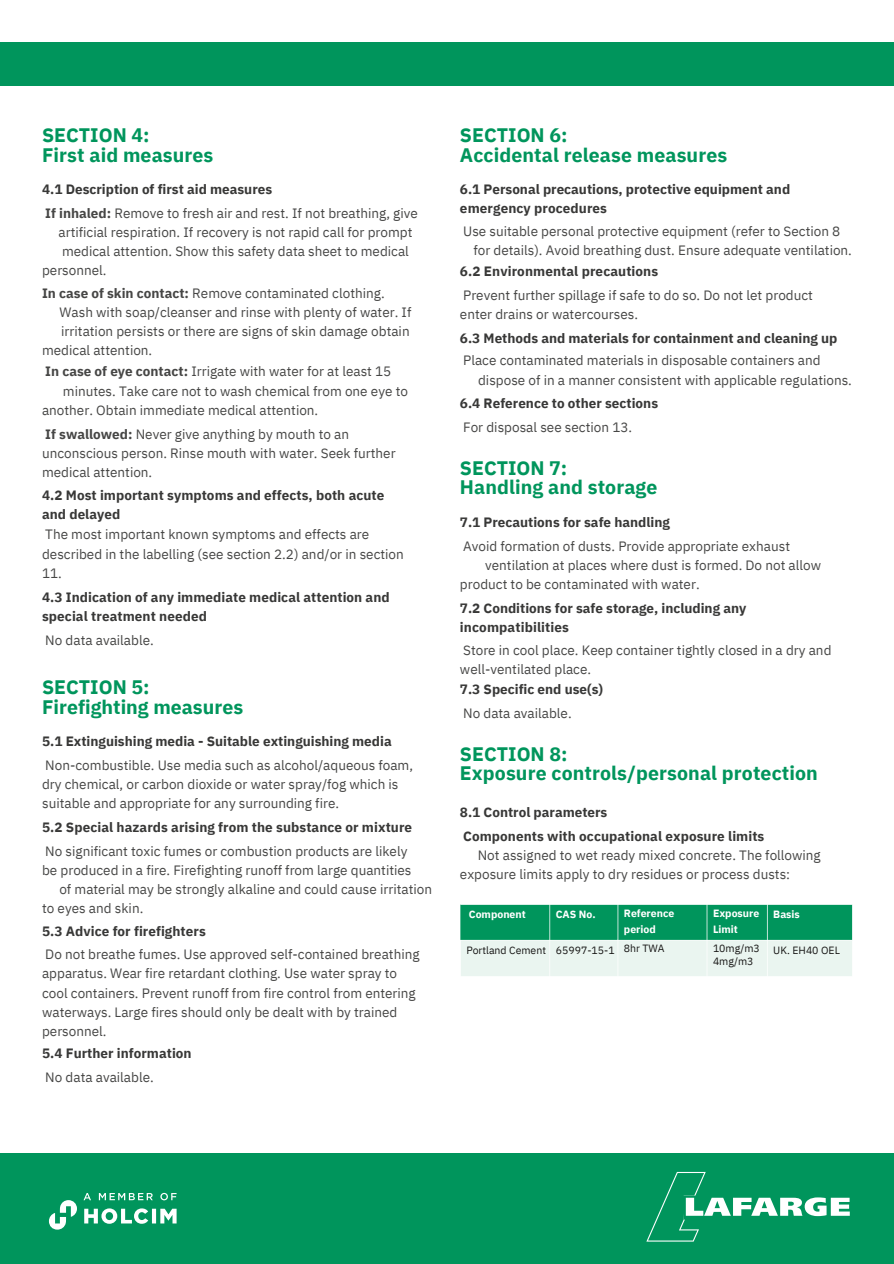
<style>
.page{position:relative;width:894px;height:1264px;background:#fff}
.page>*{position:absolute;margin:0;border:0;box-sizing:border-box;transform-origin:0 0}
.t1{font:700 19.5px/19.2px "IBM Plex Sans";letter-spacing:.005em;color:#00955c}
.t2{font:13.5px "IBM Plex Sans";color:#464645}
.t3{font:700 13.5px "IBM Plex Sans";color:#383837}
.t4{font:10.5px "IBM Plex Sans";color:#171615}
.t5{font:700 10.5px/15.8px "IBM Plex Sans";color:#fff}
.s1{font-weight:700}
</style>
<div class="page">
<div style="left:0;top:43px;width:893px;height:43px;background:#00955c"></div>
<div style="left:0;top:1152px;width:893px;height:111px;background:#00955c"></div>
<svg style="left:646px;top:1171px;width:203px;height:70px"></svg>
<svg style="left:84px;top:1208px;width:92px;height:15px"></svg>
<svg style="left:49px;top:1200px;width:28px;height:29px"></svg>
<svg style="left:83px;top:1192px;width:93px;height:8px"></svg>
<svg style="left:460px;top:904px;width:392px;height:72px;background:#79c6a8"></svg>
<p class="t1" style="left:42px;top:125px;width:109px">SECTION 4:</p>
<p class="t1" style="left:42px;top:145px;width:173px">First aid measures</p>
<p class="t3" style="left:42px;top:180px;width:231px">4.1 Description of first aid measures</p>
<p class="t2" style="left:45px;top:204px;width:374px"><span class="s1">If inhaled:</span> Remove to fresh air and rest. If not breathing, give</p>
<p class="t2" style="left:58px;top:223px;width:355px">artificial respiration. If recovery is not rapid call for prompt</p>
<p class="t2" style="left:62px;top:242px;width:348px">medical attention. Show this safety data sheet to medical</p>
<p class="t2" style="left:42px;top:261px;width:66px">personnel.</p>
<p class="t2" style="left:42px;top:284px;width:344px"><span class="s1">In case of skin contact:</span> Remove contaminated clothing.</p>
<p class="t2" style="left:59px;top:303px;width:353px">Wash with soap/cleanser and rinse with plenty of water. If</p>
<p class="t2" style="left:61px;top:322px;width:350px">irritation persists or there are signs of skin damage obtain</p>
<p class="t2" style="left:42px;top:341px;width:112px">medical attention.</p>
<p class="t2" style="left:45px;top:362px;width:347px"><span class="s1">In case of eye contact:</span> Irrigate with water for at least 15</p>
<p class="t2" style="left:63px;top:382px;width:346px">minutes. Take care not to wash chemical from one eye to</p>
<p class="t2" style="left:42px;top:401px;width:278px">another. Obtain immediate medical attention.</p>
<p class="t2" style="left:45px;top:425px;width:305px"><span class="s1">If swallowed:</span> Never give anything by mouth to an</p>
<p class="t2" style="left:42px;top:444px;width:355px">unconscious person. Rinse mouth with water. Seek further</p>
<p class="t2" style="left:42px;top:463px;width:112px">medical attention.</p>
<p class="t3" style="left:42px;top:486px;width:344px">4.2 Most important symptoms and effects, both acute</p>
<p class="t3" style="left:42px;top:505px;width:80px">and delayed</p>
<p class="t2" style="left:45px;top:525px;width:325px">The most important known symptoms and effects are</p>
<p class="t2" style="left:42px;top:545px;width:363px">described in the labelling (see section 2.2) and/or in section</p>
<p class="t2" style="left:42px;top:564px;width:21px">11.</p>
<p class="t3" style="left:42px;top:588px;width:349px">4.3 Indication of any immediate medical attention and</p>
<p class="t3" style="left:42px;top:607px;width:166px">special treatment needed</p>
<p class="t2" style="left:45px;top:631px;width:110px">No data available.</p>
<p class="t1" style="left:42px;top:677px;width:202px">SECTION 5:<br>Firefighting measures</p>
<p class="t3" style="left:42px;top:732px;width:351px">5.1 Extinguishing media - Suitable extinguishing media</p>
<p class="t2" style="left:45px;top:756px;width:369px">Non-combustible. Use media such as alcohol/aqueous foam,</p>
<p class="t2" style="left:42px;top:775px;width:358px">dry chemical, or carbon dioxide or water spray/fog which is</p>
<p class="t2" style="left:42px;top:794px;width:298px">suitable and appropriate for any surrounding fire.</p>
<p class="t3" style="left:42px;top:818px;width:371px">5.2 Special hazards arising from the substance or mixture</p>
<p class="t2" style="left:45px;top:841px;width:363px">No significant toxic fumes or combustion products are likely</p>
<p class="t2" style="left:42px;top:861px;width:371px">be produced in a fire. Firefighting runoff from large quantities</p>
<p class="t2" style="left:59px;top:880px;width:374px">of material may be strongly alkaline and could cause irritation</p>
<p class="t2" style="left:42px;top:899px;width:103px">to eyes and skin.</p>
<p class="t3" style="left:42px;top:921px;width:165px">5.3 Advice for firefighters</p>
<p class="t2" style="left:45px;top:945px;width:375px">Do not breathe fumes. Use approved self-contained breathing</p>
<p class="t2" style="left:42px;top:964px;width:356px">apparatus. Wear fire retardant clothing. Use water spray to</p>
<p class="t2" style="left:42px;top:983px;width:375px">cool containers. Prevent runoff from fire control from entering</p>
<p class="t2" style="left:42px;top:1002px;width:356px">waterways. Large fires should only be dealt with by trained</p>
<p class="t2" style="left:42px;top:1022px;width:66px">personnel.</p>
<p class="t3" style="left:42px;top:1044px;width:151px">5.4 Further information</p>
<p class="t2" style="left:45px;top:1068px;width:110px">No data available.</p>
<p class="t1" style="left:460px;top:125px;width:109px">SECTION 6:</p>
<p class="t1" style="left:460px;top:145px;width:269px">Accidental release measures</p>
<p class="t3" style="left:460px;top:180px;width:331px">6.1 Personal precautions, protective equipment and</p>
<p class="t3" style="left:460px;top:199px;width:149px">emergency procedures</p>
<p class="t2" style="left:463px;top:222px;width:378px">Use suitable personal protective equipment (refer to Section 8</p>
<p class="t2" style="left:473px;top:241px;width:380px">for details). Avoid breathing dust. Ensure adequate ventilation.</p>
<p class="t3" style="left:460px;top:262px;width:200px">6.2 Environmental precautions</p>
<p class="t2" style="left:463px;top:286px;width:351px">Prevent further spillage if safe to do so. Do not let product</p>
<p class="t2" style="left:460px;top:305px;width:179px">enter drains or watercourses.</p>
<p class="t3" style="left:460px;top:329px;width:379px">6.3 Methods and materials for containment and cleaning up</p>
<p class="t2" style="left:463px;top:351px;width:359px">Place contaminated materials in disposable containers and</p>
<p class="t2" style="left:478px;top:371px;width:375px">dispose of in a manner consistent with applicable regulations.</p>
<p class="t3" style="left:460px;top:394px;width:200px">6.4 Reference to other sections</p>
<p class="t2" style="left:463px;top:418px;width:170px">For disposal see section 13.</p>
<p class="t1" style="left:460px;top:458px;width:109px">SECTION 7:</p>
<p class="t1" style="left:460px;top:477px;width:199px">Handling and storage</p>
<p class="t3" style="left:460px;top:513px;width:211px">7.1 Precautions for safe handling</p>
<p class="t2" style="left:463px;top:537px;width:328px">Avoid formation of dusts. Provide appropriate exhaust</p>
<p class="t2" style="left:485px;top:556px;width:337px">ventilation at places where dust is formed. Do not allow</p>
<p class="t2" style="left:460px;top:575px;width:241px">product to be contaminated with water.</p>
<p class="t3" style="left:460px;top:599px;width:288px">7.2 Conditions for safe storage, including any</p>
<p class="t3" style="left:460px;top:618px;width:110px">incompatibilities</p>
<p class="t2" style="left:463px;top:640px;width:370px">Store in cool place. Keep container tightly closed in a dry and</p>
<p class="t2" style="left:460px;top:660px;width:133px">well-ventilated place.</p>
<p class="t3" style="left:460px;top:680px;width:145px">7.3 Specific end use(s)</p>
<p class="t2" style="left:463px;top:703px;width:110px">No data available.</p>
<p class="t1" style="left:460px;top:743px;width:109px">SECTION 8:</p>
<p class="t1" style="left:460px;top:763px;width:359px">Exposure controls/personal protection</p>
<p class="t3" style="left:460px;top:803px;width:149px">8.1 Control parameters</p>
<p class="t3" style="left:463px;top:826px;width:302px">Components with occupational exposure limits</p>
<p class="t2" style="left:477px;top:846px;width:344px">Not assigned to wet ready mixed concrete. The following</p>
<p class="t2" style="left:460px;top:865px;width:331px">exposure limits apply to dry residues or process dusts:</p>
<p class="t5" style="left:468px;top:906px;width:58px">Component</p>
<p class="t4" style="left:466px;top:943px;width:81px">Portland Cement</p>
<p class="t5" style="left:555px;top:906px;width:41px">CAS No.</p>
<p class="t4" style="left:555px;top:943px;width:60px">65997-15-1</p>
<p class="t5" style="left:623px;top:905px;width:52px">Reference period</p>
<p class="t4" style="left:623px;top:941px;width:42px">8hr TWA</p>
<p class="t5" style="left:712px;top:905px;width:48px">Exposure<br>Limit</p>
<p class="t4" style="left:712px;top:941px;width:48px">10mg/m3</p>
<p class="t4" style="left:712px;top:954px;width:42px">4mg/m3</p>
<p class="t5" style="left:773px;top:906px;width:28px">Basis</p>
<p class="t4" style="left:773px;top:943px;width:68px">UK. EH40 OEL</p>
</div>
